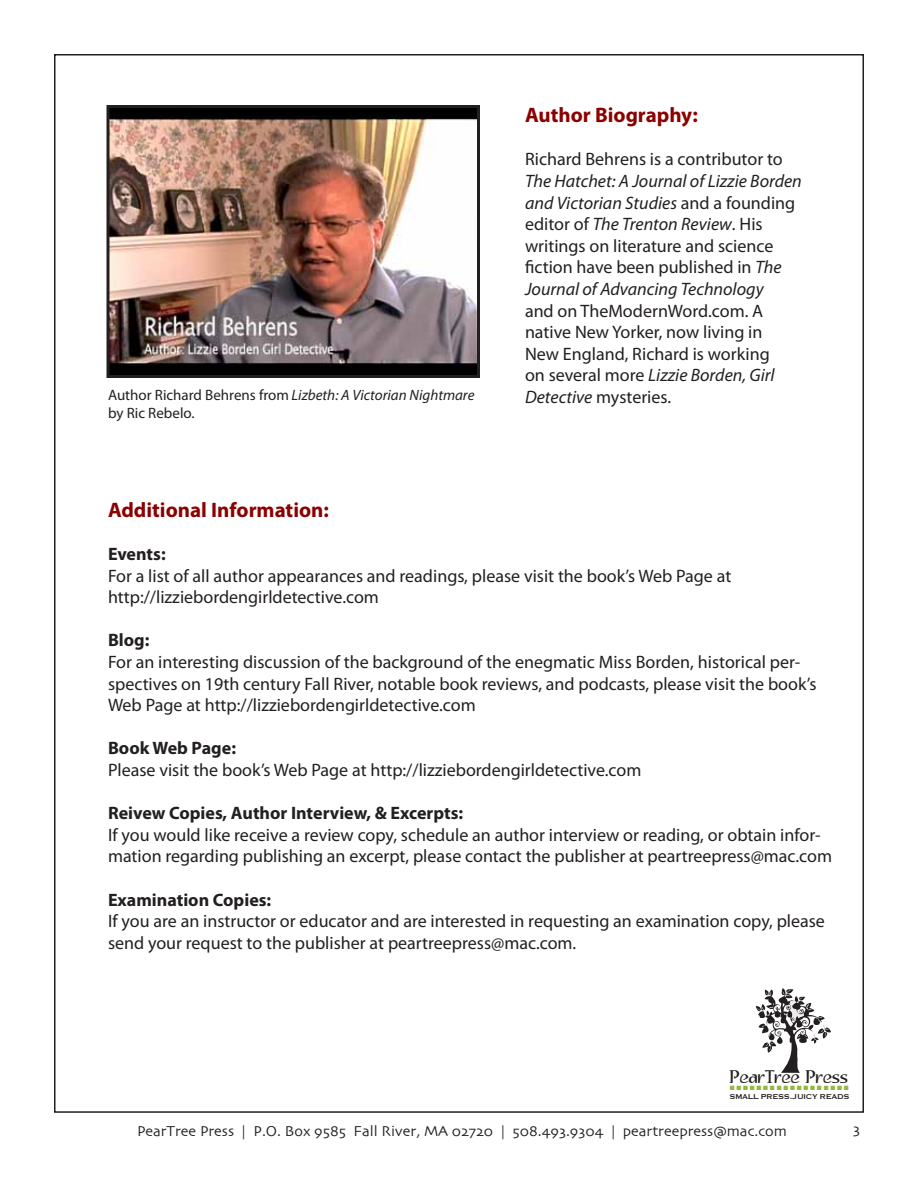
<style>
.page{position:relative;width:918px;height:1188px;background:#fff}
.page>*{position:absolute;margin:0;border:0;box-sizing:border-box;transform-origin:0 0}
.t1{font:700 21px "Myriad Pro";color:#8b0000}
.t2{font:700 18.45px "Brexia";letter-spacing:.01em;color:#231f20}
.t3{font:18px/21.6px "Myriad Pro";color:#231f20}
.t4{font:italic 18px/21.6px "Myriad Pro";color:#231f20}
.t5{font:700 18px "Myriad Pro";color:#231f20}
.t6{font:15px "Skia";color:#231f20}
.t7{font:15px/18px "Myriad Pro";color:#231f20}
.t8{font:9.15px "Copperplate";letter-spacing:-.05em;color:#231f20}
.t9{font:9.15px "Arial";color:#90b940}
.s1{font-style:italic}
.s2{font-style:normal}
</style>
<div class="page">
<svg style="left:756px;top:988px;width:75px;height:85px"></svg>
<img style="left:110px;top:109px;width:366px;height:265px">
<div style="left:106px;top:105px;width:374px;height:273px;border:3px solid #231f20"></div>
<p class="t7" style="left:108px;top:385px;width:368px">Author Richard Behrens from <span class="s1">Lizbeth: A Victorian Nightmare </span>by Ric Rebelo.</p>
<p class="t1" style="left:525px;top:101px;width:174px">Author Biography:</p>
<p class="t3" style="left:525px;top:148px;width:259px">Richard Behrens is a contributor to</p>
<p class="t4" style="left:525px;top:170px;width:278px">The Hatchet: A Journal of Lizzie Borden and Victorian Studies <span class="s2">and a founding editor of</span> The Trenton Review<span class="s2">. His writings on literature and science fiction have been published in</span> The Journal of Advancing Technology</p>
<p class="t3" style="left:525px;top:300px;width:251px">and on TheModernWord.com. A native New Yorker, now living in<br>New England, Richard is working on several more <span class="s1">Lizzie Borden, Girl<br>Detective</span> mysteries.</p>
<p class="t1" style="left:108px;top:496px;width:222px">Additional Information:</p>
<p class="t5" style="left:108px;top:542px;width:59px">Events:</p>
<p class="t3" style="left:108px;top:564px;width:625px">For a list of all author appearances and readings, please visit the book’s Web Page at http://lizziebordengirldetective.com</p>
<p class="t5" style="left:108px;top:629px;width:43px">Blog:</p>
<p class="t3" style="left:108px;top:651px;width:710px">For an interesting discussion of the background of the enegmatic Miss Borden, historical per&shy;spectives on 19th century Fall River, notable book reviews, and podcasts, please visit the book’s<br>Web Page at http://lizziebordengirldetective.com</p>
<p class="t5" style="left:108px;top:737px;width:130px">Book Web Page:</p>
<p class="t3" style="left:108px;top:759px;width:535px">Please visit the book’s Web Page at http://lizziebordengirldetective.com</p>
<p class="t5" style="left:108px;top:801px;width:357px">Reivew Copies, Author Interview, &amp; Excerpts:</p>
<p class="t3" style="left:108px;top:824px;width:726px">If you would like receive a review copy, schedule an author interview or reading, or obtain infor&shy;mation regarding publishing an excerpt, please contact the publisher at peartreepress@mac.com</p>
<p class="t5" style="left:108px;top:888px;width:165px">Examination Copies:</p>
<p class="t3" style="left:108px;top:910px;width:719px">If you are an instructor or educator and are interested in requesting an examination copy, please send your request to the publisher at peartreepress@mac.com.</p>
<p class="t2" style="left:729px;top:1067px;width:120px">PearTree Press</p>
<p class="t9" style="left:729px;top:1081px;width:121px">■■■■■■■■■■■■■■■■■■</p>
<p class="t8" style="left:729px;top:1090px;width:122px">SMALL PRESS.JUICY READS</p>
<p class="t6" style="left:137px;top:1122px;width:651px">PearTree Press | P.O. Box 9585 Fall River, MA 02720 | 508.493.9304 | peartreepress@mac.com</p>
<p class="t6" style="left:853px;top:1120px;width:8px">3</p>
</div>
